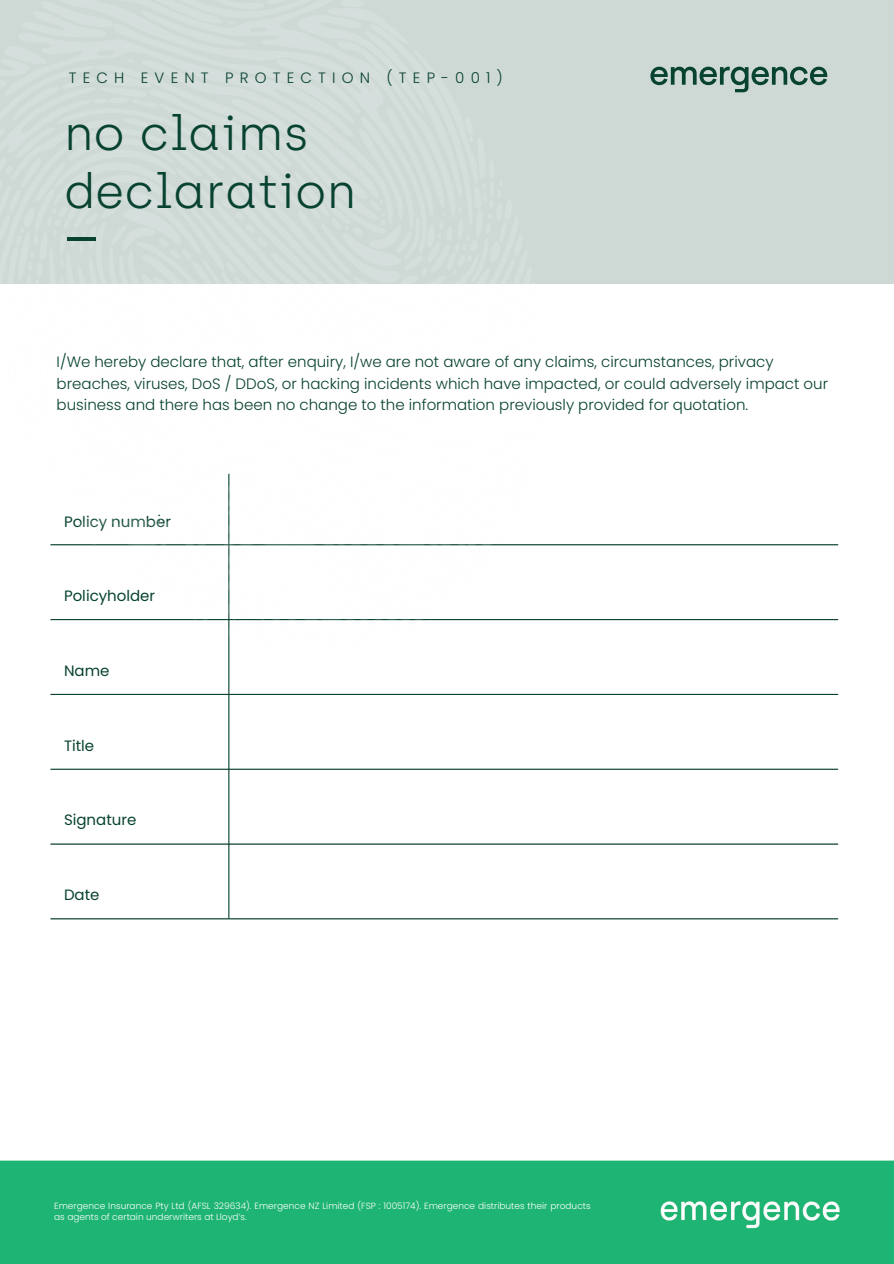
<style>
.page{position:relative;width:894px;height:1264px;background:#fff}
.page>*{position:absolute;margin:0;border:0;box-sizing:border-box;transform-origin:0 0}
.t1{font:52.5px "Archia";color:#084231}
.t2{font:300 48px/57.3px "Archia";color:#084231}
.t3{font:300 15px/21.3px "Poppins";color:#084231}
.t4{font:15px "Poppins";color:#084231}
.t5{font:300 15px "Poppins";letter-spacing:.41em;color:#084231}
.t6{font:300 9px/11.2px "Poppins";color:#fff}
</style>
<div class="page">
<div style="left:0;top:0;width:893px;height:284px;background:#ced9d6"></div>
<svg style="left:650px;top:67px;width:177px;height:25px"></svg>
<hr style="left:228px;top:474px;width:1px;height:444px;background:#01422f">
<hr style="left:50px;top:544px;width:787px;height:1px;background:#084231">
<hr style="left:50px;top:619px;width:787px;height:1px;background:#084231">
<hr style="left:50px;top:694px;width:787px;height:1px;background:#084231">
<hr style="left:50px;top:768px;width:787px;height:1px;background:#084231">
<hr style="left:50px;top:843px;width:787px;height:1px;background:#084231">
<hr style="left:50px;top:918px;width:787px;height:1px;background:#084231">
<img style="left:50px;top:473px;width:540px;height:208px">
<img style="left:157px;top:508px;width:8px;height:16px">
<div style="left:0;top:1160px;width:893px;height:103px;background:#1eb473"></div>
<p class="t5" style="left:69px;top:67px;width:435px">TECH EVENT PROTECTION (TEP-001)</p>
<p class="t2" style="left:64px;top:105px;width:294px">no claims declaration</p>
<p class="t1" style="left:64px;top:185px;width:37px">_</p>
<p class="t3" style="left:57px;top:351px;width:772px">I/We hereby declare that, after enquiry, I/we are not aware of any claims, circumstances, privacy breaches, viruses, DoS / DDoS, or hacking incidents which have impacted, or could adversely impact our business and there has been no change to the information previously provided for quotation.</p>
<p class="t4" style="left:64px;top:511px;width:108px">Policy number</p>
<h2 class="t4" style="left:64px;top:585px;width:93px">Policyholder</h2>
<h1 class="t4" style="left:64px;top:660px;width:47px">Name</h1>
<p class="t4" style="left:64px;top:734px;width:32px">Title</p>
<p class="t4" style="left:64px;top:809px;width:74px">Signature</p>
<p class="t4" style="left:64px;top:884px;width:37px">Date</p>
<h3 class="t6" style="left:54px;top:1199px;width:537px">Emergence Insurance Pty Ltd (AFSL 329634). Emergence NZ Limited (FSP : 1005174). Emergence distributes their products as agents of certain underwriters at Lloyd’s.</h3>
</div>
